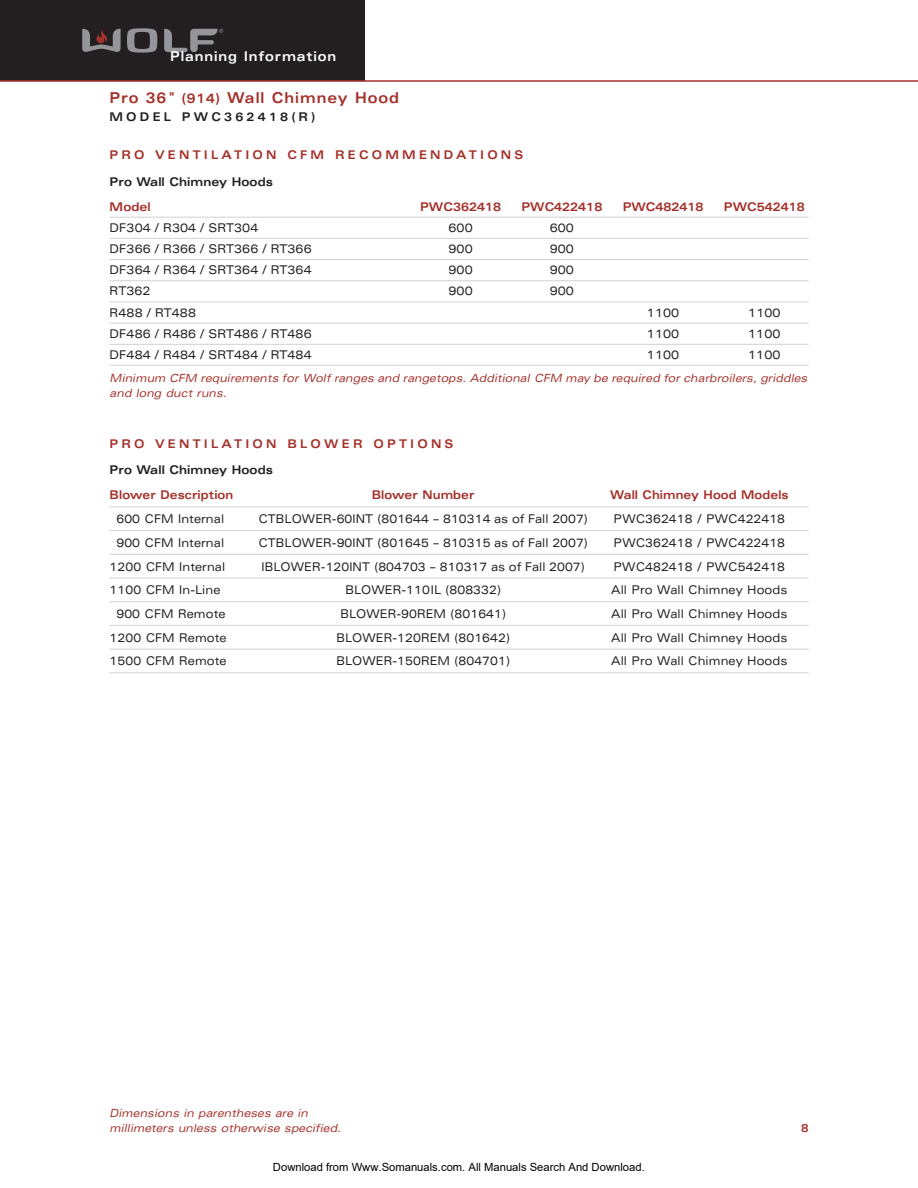
<style>
.page{position:relative;width:918px;height:1188px;background:#fff}
.page>*{position:absolute;margin:0;border:0;box-sizing:border-box;transform-origin:0 0}
.t1{font:700 expanded 15px "Univers";letter-spacing:.075em;color:#a4312a;scale:.88 1}
.t2{font:700 expanded 13.5px "Univers";letter-spacing:.075em;color:#fff;scale:.88 1}
.t3{font:expanded 12px "Univers";letter-spacing:.005em;color:#231f20;scale:.88 1}
.t4{font:expanded 12px "Univers";letter-spacing:.005em;color:#231f20;scale:.9 1}
.t5{font:700 expanded 12px "Univers";letter-spacing:.295em;color:#a4312a;scale:.9 1}
.t6{font:700 expanded 12px "Univers";letter-spacing:.005em;color:#a4312a;scale:.88 1}
.t7{font:700 expanded 12px "Univers";letter-spacing:.005em;color:#a4312a;scale:.9 1}
.t8{font:700 expanded 12px "Univers";letter-spacing:.005em;color:#231f20;scale:.9 1}
.t9{font:700 expanded 12px "Univers";letter-spacing:.295em;color:#231f20;scale:.9 1}
.t10{font:italic expanded 11.25px/15px "Univers";color:#a4312a;scale:.9 1}
.t11{font:11.25px "Arial";color:#000}
.t12{font:700 expanded 11.25px "Univers";color:#a4312a;scale:.9 1}
.s1{font-size:13.5px}
</style>
<div class="page">
<div style="left:0;top:0;width:364px;height:81px;background:#231f20"></div>
<svg style="left:127px;top:28px;width:30px;height:25px"></svg>
<svg style="left:82px;top:29px;width:39px;height:23px"></svg>
<svg style="left:164px;top:29px;width:59px;height:23px"></svg>
<hr style="left:0;top:80px;width:918px;height:2px;background:#a4312a">
<hr style="left:110px;top:217px;width:699px;height:1px;background:#d1d2d4">
<hr style="left:110px;top:238px;width:699px;height:1px;background:#d1d2d4">
<hr style="left:110px;top:259px;width:699px;height:1px;background:#d1d2d4">
<hr style="left:110px;top:280px;width:699px;height:1px;background:#d1d2d4">
<hr style="left:110px;top:302px;width:699px;height:1px;background:#d1d2d4">
<hr style="left:110px;top:323px;width:699px;height:1px;background:#d1d2d4">
<hr style="left:110px;top:344px;width:699px;height:1px;background:#d1d2d4">
<hr style="left:110px;top:365px;width:699px;height:1px;background:#d1d2d4">
<hr style="left:110px;top:507px;width:699px;height:1px;background:#d1d2d4">
<hr style="left:110px;top:530px;width:699px;height:1px;background:#d1d2d4">
<hr style="left:110px;top:554px;width:699px;height:1px;background:#d1d2d4">
<hr style="left:110px;top:578px;width:699px;height:1px;background:#d1d2d4">
<hr style="left:110px;top:601px;width:699px;height:1px;background:#d1d2d4">
<hr style="left:110px;top:625px;width:699px;height:1px;background:#d1d2d4">
<hr style="left:110px;top:649px;width:699px;height:1px;background:#d1d2d4">
<hr style="left:110px;top:672px;width:699px;height:1px;background:#d1d2d4">
<p class="t2" style="left:170px;top:51px;width:190px">Planning Information</p>
<p class="t1" style="left:110px;top:92px;width:330px">Pro 36" <span class="s1">(914)</span> Wall Chimney Hood</p>
<p class="t9" style="left:110px;top:112px;width:230px">MODEL PWC362418(R)</p>
<p class="t5" style="left:110px;top:150px;width:461px">PRO VENTILATION CFM RECOMMENDATIONS</p>
<p class="t8" style="left:110px;top:177px;width:183px">Pro Wall Chimney Hoods</p>
<p class="t7" style="left:110px;top:202px;width:47px">Model</p>
<p class="t7" style="left:420px;top:202px;width:91px">PWC362418</p>
<p class="t7" style="left:521px;top:202px;width:91px">PWC422418</p>
<p class="t7" style="left:623px;top:202px;width:91px">PWC482418</p>
<p class="t7" style="left:724px;top:202px;width:91px">PWC542418</p>
<p class="t4" style="left:110px;top:223px;width:167px">DF304 / R304 / SRT304</p>
<p class="t4" style="left:449px;top:223px;width:28px">600</p>
<p class="t4" style="left:550px;top:223px;width:28px">600</p>
<p class="t4" style="left:110px;top:244px;width:226px">DF366 / R366 / SRT366 / RT366</p>
<p class="t4" style="left:449px;top:244px;width:28px">900</p>
<p class="t4" style="left:550px;top:244px;width:28px">900</p>
<p class="t4" style="left:110px;top:266px;width:226px">DF364 / R364 / SRT364 / RT364</p>
<p class="t4" style="left:449px;top:266px;width:28px">900</p>
<p class="t4" style="left:550px;top:266px;width:28px">900</p>
<p class="t4" style="left:110px;top:287px;width:47px">RT362</p>
<p class="t4" style="left:449px;top:287px;width:28px">900</p>
<p class="t4" style="left:550px;top:287px;width:28px">900</p>
<p class="t4" style="left:110px;top:308px;width:97px">R488 / RT488</p>
<p class="t4" style="left:647px;top:308px;width:37px">1100</p>
<p class="t4" style="left:748px;top:308px;width:37px">1100</p>
<p class="t4" style="left:110px;top:329px;width:226px">DF486 / R486 / SRT486 / RT486</p>
<p class="t4" style="left:647px;top:329px;width:37px">1100</p>
<p class="t4" style="left:748px;top:329px;width:37px">1100</p>
<p class="t4" style="left:110px;top:350px;width:226px">DF484 / R484 / SRT484 / RT484</p>
<p class="t4" style="left:647px;top:350px;width:37px">1100</p>
<p class="t4" style="left:748px;top:350px;width:37px">1100</p>
<p class="t10" style="left:110px;top:372px;width:779px">Minimum CFM requirements for Wolf ranges and rangetops. Additional CFM may be required for charbroilers, griddles and long duct runs.</p>
<p class="t5" style="left:110px;top:439px;width:384px">PRO VENTILATION BLOWER OPTIONS</p>
<p class="t8" style="left:110px;top:466px;width:183px">Pro Wall Chimney Hoods</p>
<p class="t6" style="left:110px;top:491px;width:142px">Blower Description</p>
<p class="t6" style="left:372px;top:491px;width:118px">Blower Number</p>
<p class="t6" style="left:610px;top:491px;width:204px">Wall Chimney Hood Models</p>
<p class="t3" style="left:116px;top:514px;width:124px">600 CFM Internal</p>
<p class="t3" style="left:258px;top:514px;width:376px">CTBLOWER-60INT (801644 – 810314 as of Fall 2007)</p>
<p class="t3" style="left:614px;top:514px;width:196px">PWC362418 / PWC422418</p>
<p class="t3" style="left:116px;top:538px;width:124px">900 CFM Internal</p>
<p class="t3" style="left:258px;top:538px;width:376px">CTBLOWER-90INT (801645 – 810315 as of Fall 2007)</p>
<p class="t3" style="left:614px;top:538px;width:196px">PWC362418 / PWC422418</p>
<p class="t3" style="left:110px;top:562px;width:133px">1200 CFM Internal</p>
<p class="t3" style="left:262px;top:562px;width:369px">IBLOWER-120INT (804703 – 810317 as of Fall 2007)</p>
<p class="t3" style="left:614px;top:562px;width:196px">PWC482418 / PWC542418</p>
<p class="t3" style="left:110px;top:586px;width:127px">1100 CFM In-Line</p>
<p class="t3" style="left:345px;top:586px;width:178px">BLOWER-110IL (808332)</p>
<p class="t3" style="left:611px;top:586px;width:202px">All Pro Wall Chimney Hoods</p>
<p class="t3" style="left:116px;top:609px;width:125px">900 CFM Remote</p>
<p class="t3" style="left:340px;top:609px;width:190px">BLOWER-90REM (801641)</p>
<p class="t3" style="left:611px;top:609px;width:202px">All Pro Wall Chimney Hoods</p>
<p class="t3" style="left:110px;top:633px;width:134px">1200 CFM Remote</p>
<p class="t3" style="left:336px;top:633px;width:199px">BLOWER-120REM (801642)</p>
<p class="t3" style="left:611px;top:633px;width:202px">All Pro Wall Chimney Hoods</p>
<p class="t3" style="left:110px;top:657px;width:134px">1500 CFM Remote</p>
<p class="t3" style="left:336px;top:657px;width:199px">BLOWER-150REM (804701)</p>
<p class="t3" style="left:611px;top:657px;width:202px">All Pro Wall Chimney Hoods</p>
<p class="t10" style="left:109px;top:1106px;width:261px">Dimensions in parentheses are in millimeters unless otherwise specified.</p>
<p class="t11" style="left:273px;top:1160px;width:373px">Download from Www.Somanuals.com. All Manuals Search And Download.</p>
<p class="t12" style="left:801px;top:1123px;width:10px">8</p>
</div>
